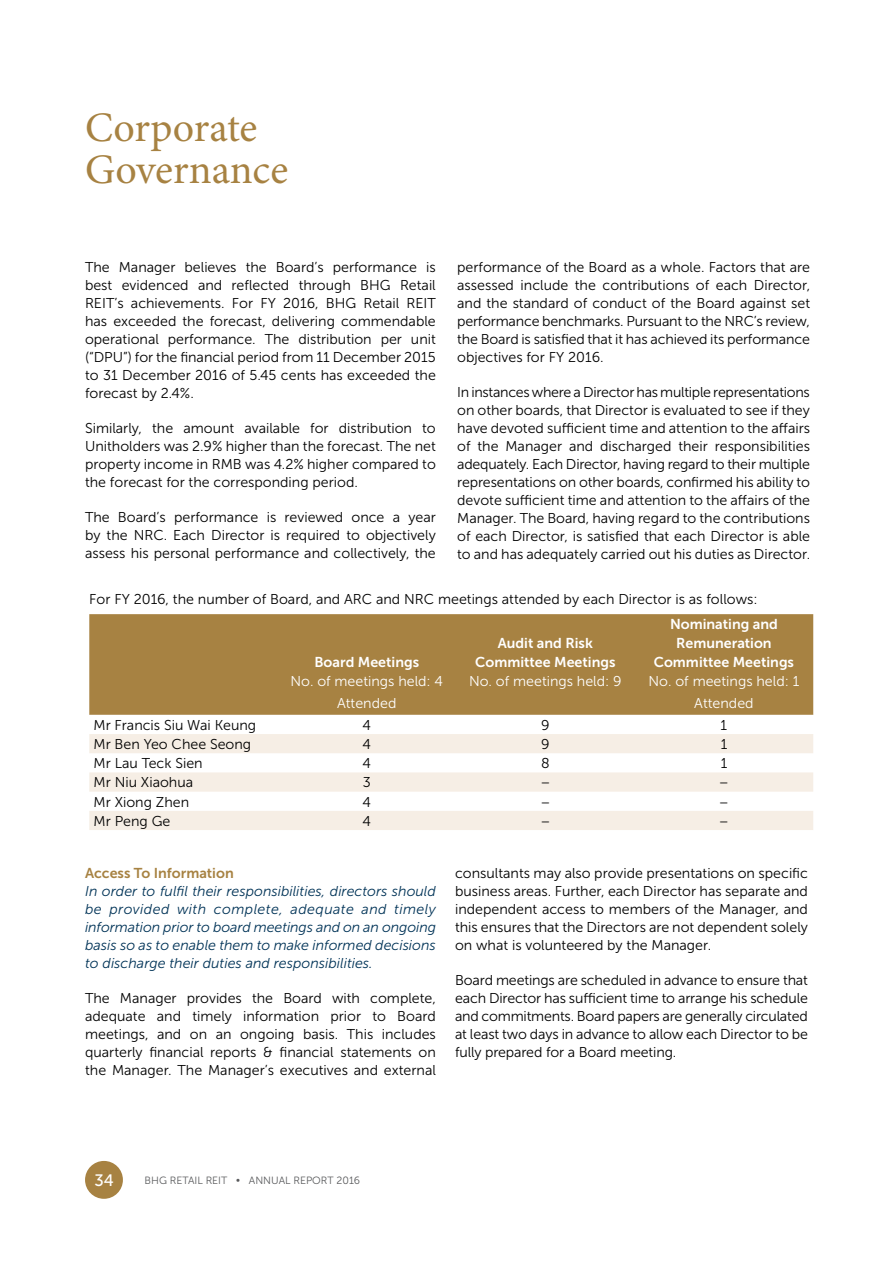
<style>
.page{position:relative;width:893px;height:1263px;background:#fff}
.page>*{position:absolute;margin:0;border:0;box-sizing:border-box;transform-origin:0 0}
.t1{font:42px/42px "Minion Pro";letter-spacing:-.005em;color:#a78242}
.t2{font:16.5px "Museo Sans 500";color:#fff}
.t3{font:14.25px/18px "Museo Sans 300";color:#000;text-align:justify}
.t4{font:italic 14.25px/18px "Museo Sans 300";color:#003357;text-align:justify}
.t5{font:14.25px/18.8px "Museo Sans 700";color:#fff;text-align:center}
.t6{font:14.25px "Museo Sans 300";color:#fff}
.t7{font:14.25px "Museo Sans 700";color:#a78242}
.t8{font:10.5px "Museo Sans 300";color:#58595b}
</style>
<div class="page">
<div style="left:89px;top:614px;width:724px;height:101px;background:#a78242"></div>
<svg style="left:89px;top:734px;width:724px;height:96px;fill:#f6eee5"></svg>
<div style="left:88px;top:1164px;width:32px;height:32px;background:#a78242;border-radius:50%"></div>
<div style="left:85px;top:1161px;width:38px;height:38px;border:6px solid #a78242;border-radius:50%"></div>
<h1 class="t1" style="left:85px;top:108px;width:205px">Corporate<br>Governance</h1>
<p class="t3" style="left:85px;top:258px;width:352px">The Manager believes the Board’s performance is best evidenced and reflected through BHG Retail REIT’s achievements. For FY 2016, BHG Retail REIT has exceeded the forecast, delivering commendable operational performance. The distribution per unit (“DPU”) for the financial period from 11 December 2015 to 31 December 2016 of 5.45 cents has exceeded the forecast by 2.4%.</p>
<p class="t3" style="left:85px;top:419px;width:352px">Similarly, the amount available for distribution to Unitholders was 2.9% higher than the forecast. The net property income in RMB was 4.2% higher compared to the forecast for the corresponding period.</p>
<p class="t3" style="left:85px;top:508px;width:352px">The Board’s performance is reviewed once a year by the NRC. Each Director is required to objectively assess his personal performance and collectively, the</p>
<p class="t3" style="left:89px;top:590px;width:670px">For FY 2016, the number of Board, and ARC and NRC meetings attended by each Director is as follows:</p>
<p class="t3" style="left:457px;top:258px;width:354px">performance of the Board as a whole. Factors that are assessed include the contributions of each Director, and the standard of conduct of the Board against set performance benchmarks. Pursuant to the NRC’s review, the Board is satisfied that it has achieved its performance objectives for FY 2016.</p>
<p class="t3" style="left:457px;top:383px;width:354px">In instances where a Director has multiple representations on other boards, that Director is evaluated to see if they have devoted sufficient time and attention to the affairs of the Manager and discharged their responsibilities adequately. Each Director, having regard to their multiple representations on other boards, confirmed his ability to devote sufficient time and attention to the affairs of the Manager. The Board, having regard to the contributions of each Director, is satisfied that each Director is able to and has adequately carried out his duties as Director.</p>
<p class="t5" style="left:314px;top:652px;width:106px">Board Meetings</p>
<p class="t5" style="left:475px;top:633px;width:142px">Audit and Risk<br>Committee Meetings</p>
<p class="t5" style="left:654px;top:615px;width:142px">Nominating and<br>Remuneration<br>Committee Meetings</p>
<p class="t6" style="left:290px;top:673px;width:154px">No. of meetings held: 4</p>
<p class="t6" style="left:469px;top:673px;width:154px">No. of meetings held: 9</p>
<p class="t6" style="left:648px;top:673px;width:152px">No. of meetings held: 1</p>
<p class="t6" style="left:337px;top:695px;width:61px">Attended</p>
<p class="t6" style="left:694px;top:695px;width:61px">Attended</p>
<p class="t3" style="left:94px;top:716px;width:164px">Mr Francis Siu Wai Keung</p>
<p class="t3" style="left:362px;top:716px;width:10px">4</p>
<p class="t3" style="left:541px;top:716px;width:10px">9</p>
<p class="t3" style="left:721px;top:716px;width:8px">1</p>
<p class="t3" style="left:94px;top:735px;width:159px">Mr Ben Yeo Chee Seong</p>
<p class="t3" style="left:363px;top:735px;width:10px">4</p>
<p class="t3" style="left:541px;top:735px;width:10px">9</p>
<p class="t3" style="left:721px;top:735px;width:8px">1</p>
<p class="t3" style="left:94px;top:754px;width:111px">Mr Lau Teck Sien</p>
<p class="t3" style="left:363px;top:754px;width:10px">4</p>
<p class="t3" style="left:541px;top:754px;width:10px">8</p>
<p class="t3" style="left:721px;top:754px;width:8px">1</p>
<p class="t3" style="left:94px;top:774px;width:101px">Mr Niu Xiaohua</p>
<p class="t3" style="left:363px;top:774px;width:10px">3</p>
<p class="t3" style="left:540px;top:774px;width:12px">–</p>
<p class="t3" style="left:719px;top:774px;width:12px">–</p>
<p class="t3" style="left:94px;top:793px;width:97px">Mr Xiong Zhen</p>
<p class="t3" style="left:363px;top:793px;width:10px">4</p>
<p class="t3" style="left:540px;top:793px;width:12px">–</p>
<p class="t3" style="left:719px;top:793px;width:12px">–</p>
<p class="t3" style="left:94px;top:812px;width:78px">Mr Peng Ge</p>
<p class="t3" style="left:363px;top:812px;width:10px">4</p>
<p class="t3" style="left:540px;top:812px;width:12px">–</p>
<p class="t3" style="left:719px;top:812px;width:12px">–</p>
<p class="t7" style="left:85px;top:865px;width:150px">Access To Information</p>
<p class="t4" style="left:85px;top:882px;width:352px">In order to fulfil their responsibilities, directors should be provided with complete, adequate and timely information prior to board meetings and on an ongoing basis so as to enable them to make informed decisions to discharge their duties and responsibilities.</p>
<p class="t3" style="left:85px;top:989px;width:352px">The Manager provides the Board with complete, adequate and timely information prior to Board meetings, and on an ongoing basis. This includes quarterly financial reports &amp; financial statements on the Manager. The Manager’s executives and external</p>
<p class="t3" style="left:455px;top:864px;width:354px">consultants may also provide presentations on specific business areas. Further, each Director has separate and independent access to members of the Manager, and this ensures that the Directors are not dependent solely on what is volunteered by the Manager.</p>
<p class="t3" style="left:455px;top:971px;width:354px">Board meetings are scheduled in advance to ensure that each Director has sufficient time to arrange his schedule and commitments. Board papers are generally circulated at least two days in advance to allow each Director to be fully prepared for a Board meeting.</p>
<p class="t2" style="left:95px;top:1171px;width:21px">34</p>
<p class="t8" style="left:145px;top:1174px;width:217px">BHG RETAIL REIT • ANNUAL REPORT 2016</p>
</div>
